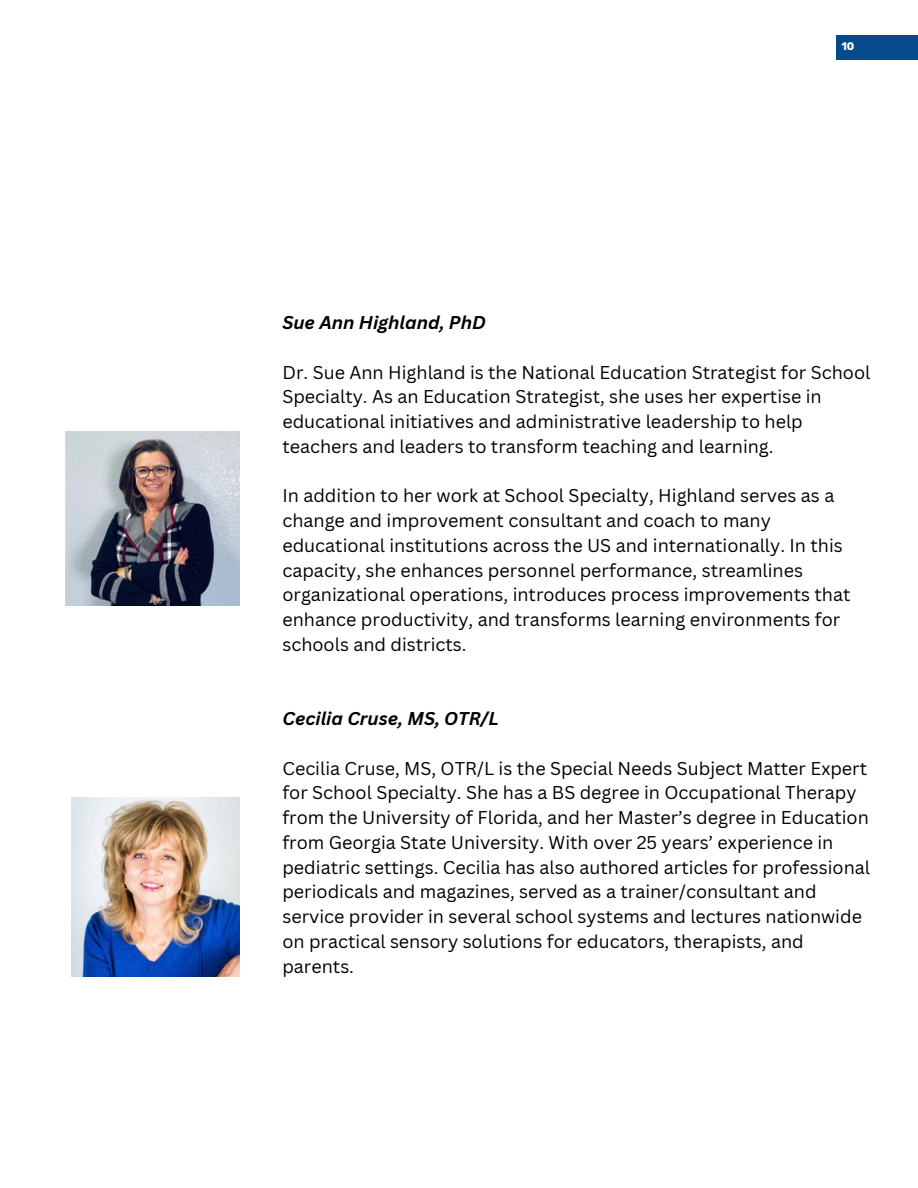
<style>
.page{position:relative;width:918px;height:1188px;background:#fff}
.page>*{position:absolute;margin:0;border:0;box-sizing:border-box;transform-origin:0 0}
.t1{font:18px/24.8px "Canva Sans";color:#000}
.t2{font:italic 700 18px "Canva Sans";color:#000}
.t3{font:700 10.95px "Rubik";color:#fff}
</style>
<div class="page">
<img style="left:66px;top:431px;width:174px;height:174px">
<img style="left:71px;top:797px;width:169px;height:179px">
<div style="left:837px;top:35px;width:81px;height:24px;background:#044a8d"></div>
<p class="t3" style="left:841px;top:39px;width:15px">10</p>
<p class="t2" style="left:282px;top:310px;width:205px">Sue Ann Highland, PhD</p>
<p class="t1" style="left:282px;top:359px;width:590px">Dr. Sue Ann Highland is the National Education Strategist for School Specialty. As an Education Strategist, she uses her expertise in educational initiatives and administrative leadership to help teachers and leaders to transform teaching and learning.</p>
<p class="t1" style="left:282px;top:483px;width:570px">In addition to her work at School Specialty, Highland serves as a change and improvement consultant and coach to many educational institutions across the US and internationally. In this capacity, she enhances personnel performance, streamlines organizational operations, introduces process improvements that enhance productivity, and transforms learning environments for schools and districts.</p>
<h1 class="t2" style="left:282px;top:706px;width:218px">Cecilia Cruse, MS, OTR/L</h1>
<p class="t1" style="left:282px;top:755px;width:589px">Cecilia Cruse, MS, OTR/L is the Special Needs Subject Matter Expert for School Specialty. She has a BS degree in Occupational Therapy from the University of Florida, and her Master’s degree in Education from Georgia State University. With over 25 years’ experience in pediatric settings. Cecilia has also authored articles for professional periodicals and magazines, served as a trainer/consultant and service provider in several school systems and lectures nationwide on practical sensory solutions for educators, therapists, and parents.</p>
</div>
